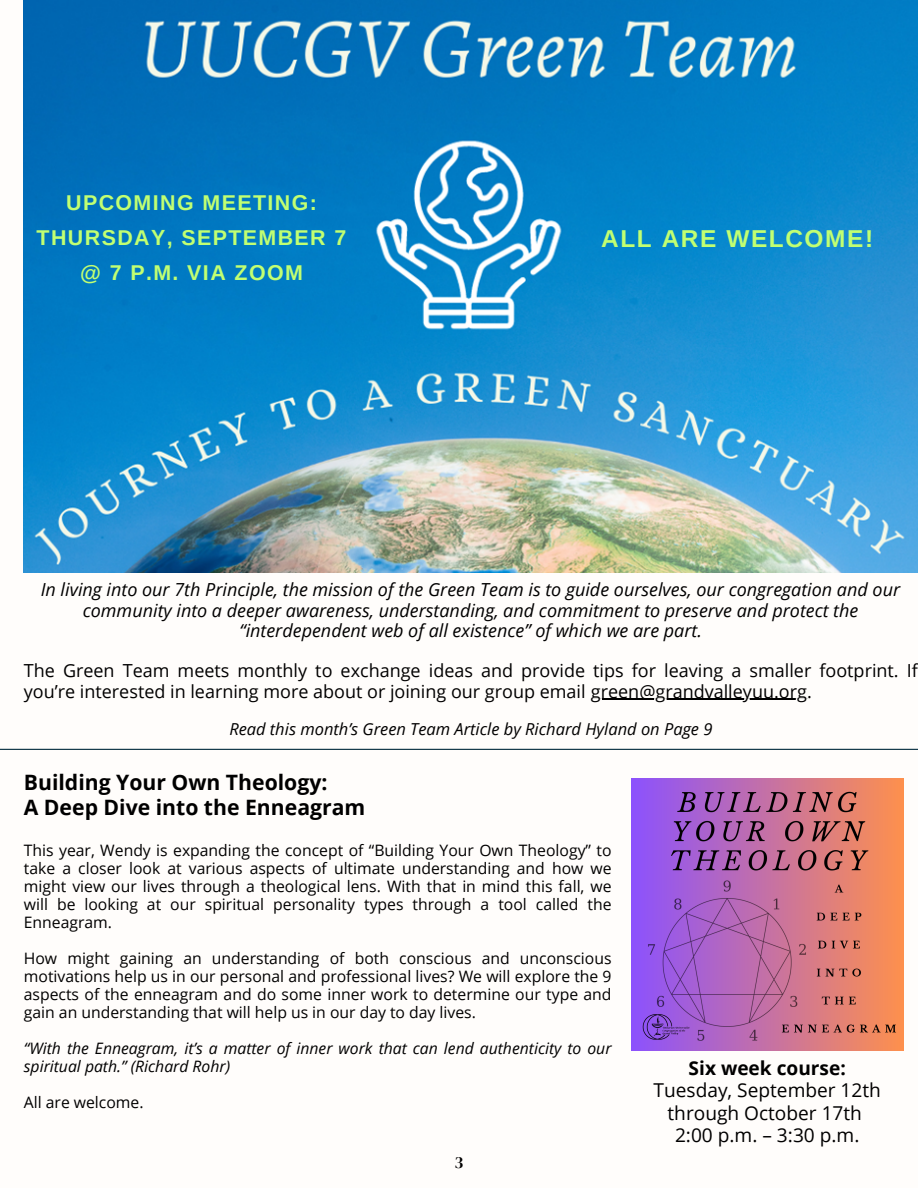
<style>
.page{position:relative;width:918px;height:1188px;background:#fffdfb}
.page>*{position:absolute;margin:0;border:0;box-sizing:border-box;transform-origin:0 0}
.t1{font:700 24.45px "Arimo";letter-spacing:.065em;color:#c1ff72}
.t2{font:700 21.45px "Arimo";letter-spacing:.065em;color:#c1ff72}
.t3{font:700 21.15px "Open Sans";color:#000}
.t4{font:19.05px/22.5px "Open Sans";color:#000;text-align:center}
.t5{font:700 19.05px "Open Sans";color:#000}
.t6{font:italic 18px/20.2px "Open Sans";color:#000;text-align:center}
.t7{font:18px/20.2px "Open Sans";color:#000}
.t8{font:16.65px "DM Serif Display";color:#000}
.t9{font:italic 16.5px "Open Sans";color:#000}
.t10{font:15.75px/18px "Open Sans";color:#000;text-align:justify}
.t11{font:italic 15.75px/18px "Open Sans";color:#000}
</style>
<div class="page">
<img style="left:24px;top:0;width:894px;height:573px">
<hr style="left:591px;top:699px;width:216px;height:1px;background:#000">
<hr style="left:0;top:749px;width:918px;height:1px;background:#022a3d">
<img style="left:631px;top:778px;width:273px;height:272px">
<p class="t2" style="left:66px;top:191px;width:252px">UPCOMING MEETING:</p>
<p class="t2" style="left:37px;top:226px;width:311px">THURSDAY, SEPTEMBER 7</p>
<p class="t2" style="left:80px;top:261px;width:224px">@ 7 P.M. VIA ZOOM</p>
<p class="t1" style="left:601px;top:225px;width:274px">ALL ARE WELCOME!</p>
<p class="t6" style="left:41px;top:579px;width:861px">In living into our 7th Principle, the mission of the Green Team is to guide ourselves, our congregation and our community into a deeper awareness, understanding, and commitment to preserve and protect the “interdependent web of all existence” of which we are part.</p>
<p class="t7" style="left:24px;top:660px;width:896px">The Green Team meets monthly to exchange ideas and provide tips for leaving a smaller footprint. If you’re interested in learning more about or joining our group email green@grandvalleyuu.org.</p>
<p class="t9" style="left:229px;top:717px;width:485px">Read this month’s Green Team Article by Richard Hyland on Page 9</p>
<p class="t3" style="left:24px;top:768px;width:305px">Building Your Own Theology:</p>
<p class="t3" style="left:24px;top:793px;width:343px">A Deep Dive into the Enneagram</p>
<p class="t10" style="left:24px;top:841px;width:589px">This year, Wendy is expanding the concept of “Building Your Own Theology” to take a closer look at various aspects of ultimate understanding and how we might view our lives through a theological lens. With that in mind this fall, we will be looking at our spiritual personality types through a tool called the Enneagram.</p>
<p class="t10" style="left:24px;top:949px;width:589px">How might gaining an understanding of both conscious and unconscious motivations help us in our personal and professional lives? We will explore the 9 aspects of the enneagram and do some inner work to determine our type and gain an understanding that will help us in our day to day lives.</p>
<p class="t11" style="left:24px;top:1039px;width:589px">“With the Enneagram, it’s a matter of inner work that can lend authenticity to our spiritual path.” (Richard Rohr)</p>
<p class="t10" style="left:24px;top:1093px;width:121px">All are welcome.</p>
<p class="t8" style="left:455px;top:1151px;width:10px">3</p>
<p class="t5" style="left:689px;top:1054px;width:159px">Six week course:</p>
<p class="t4" style="left:654px;top:1079px;width:229px">Tuesday, September 12th through October 17th</p>
<p class="t4" style="left:675px;top:1124px;width:186px">2:00 p.m. – 3:30 p.m.</p>
</div>
